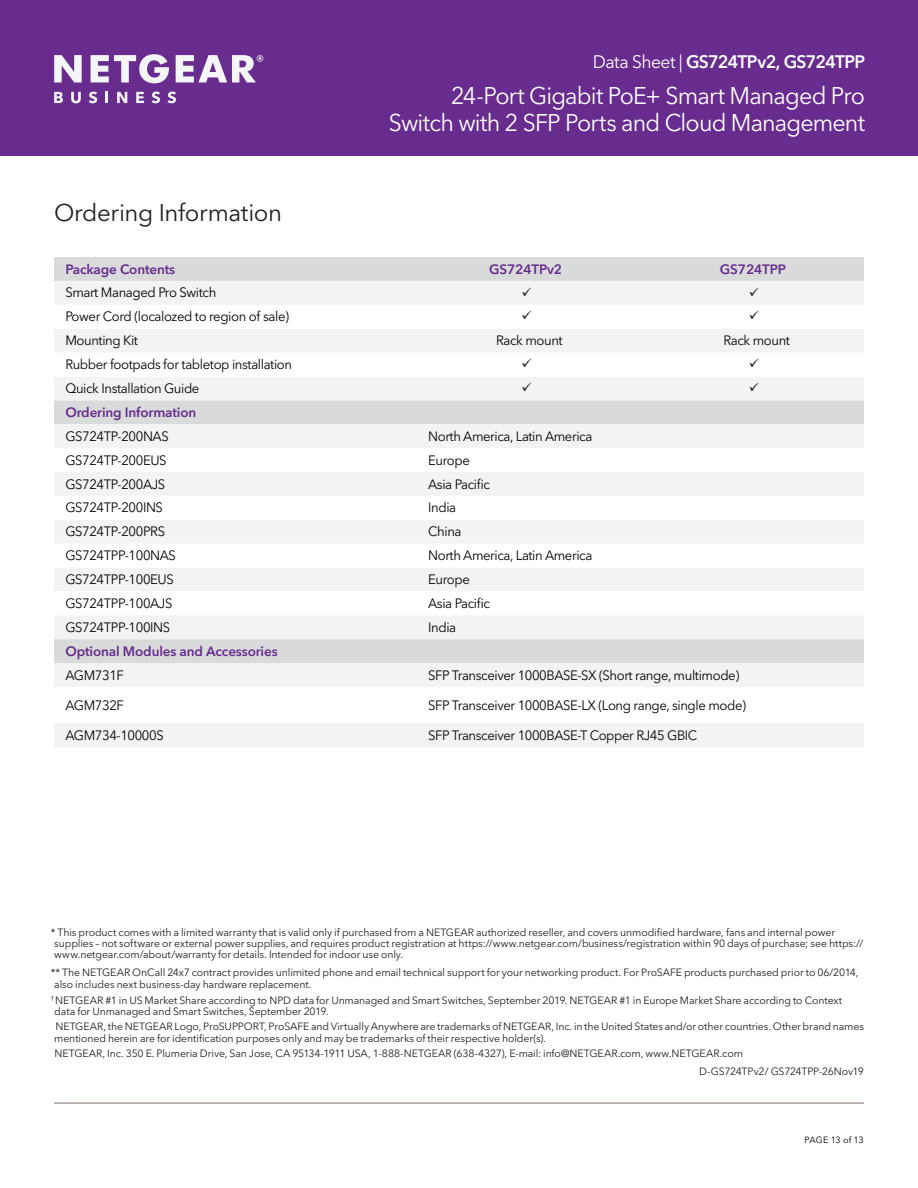
<style>
.page{position:relative;width:918px;height:1188px;background:#fff}
.page>*{position:absolute;margin:0;border:0;box-sizing:border-box;transform-origin:0 0}
.t1{font:24px/27px "Avenir Next LT Pro";letter-spacing:-.035em;color:#fff;text-align:right}
.t2{font:24px "Avenir Next LT Pro";letter-spacing:-.015em;color:#231f20}
.t3{font:600 18px "Avenir Next LT Pro";letter-spacing:-.04em;color:#fff}
.t4{font:13.5px "Avenir Next LT Pro";letter-spacing:-.03em;color:#000108}
.t5{font:600 13.5px "Avenir Next LT Pro";letter-spacing:-.01em;color:#672c8e}
.t6{font:10.5px/11.2px "Avenir Next LT Pro";letter-spacing:-.01em;color:#231f20}
.t7{font:9px "Avenir Next LT Pro";letter-spacing:-.015em;color:#000001}
.s1{font-weight:400}
</style>
<div class="page">
<div style="left:0;top:0;width:918px;height:156px;background:#672c8e"></div>
<svg style="left:54px;top:92px;width:9px;height:11px"></svg>
<svg style="left:71px;top:92px;width:10px;height:11px"></svg>
<svg style="left:89px;top:92px;width:8px;height:11px"></svg>
<svg style="left:106px;top:92px;width:2px;height:11px"></svg>
<svg style="left:117px;top:92px;width:10px;height:11px"></svg>
<svg style="left:136px;top:92px;width:8px;height:11px"></svg>
<svg style="left:152px;top:92px;width:8px;height:11px"></svg>
<svg style="left:167px;top:92px;width:9px;height:11px"></svg>
<svg style="left:176px;top:55px;width:87px;height:27px"></svg>
<svg style="left:91px;top:54px;width:78px;height:29px"></svg>
<svg style="left:54px;top:55px;width:28px;height:27px"></svg>
<div style="left:54px;top:257px;width:810px;height:24px;background:#d9dada"></div>
<div style="left:54px;top:281px;width:810px;height:466px;background:#f3f3f3"></div>
<svg style="left:54px;top:305px;width:810px;height:418px;fill:#f3f3f3"></svg>
<hr style="left:54px;top:1103px;width:810px;height:1px;background:#7d716c">
<svg style="left:523px;top:287px;width:8px;height:9px"></svg>
<svg style="left:750px;top:287px;width:9px;height:9px"></svg>
<svg style="left:523px;top:311px;width:8px;height:9px"></svg>
<svg style="left:750px;top:311px;width:9px;height:9px"></svg>
<svg style="left:523px;top:359px;width:8px;height:9px"></svg>
<svg style="left:750px;top:359px;width:9px;height:9px"></svg>
<svg style="left:523px;top:383px;width:8px;height:8px"></svg>
<svg style="left:750px;top:383px;width:9px;height:8px"></svg>
<h2 class="t3" style="left:593px;top:50px;width:274px"><span class="s1">Data Sheet |</span> GS724TPv2, GS724TPP</h2>
<h1 class="t2" style="left:54px;top:198px;width:230px">Ordering Information</h1>
<h1 class="t1" style="left:389px;top:82px;width:478px">24-Port Gigabit PoE+ Smart Managed Pro<br>Switch with 2 SFP Ports and Cloud Management</h1>
<p class="t5" style="left:65px;top:261px;width:111px">Package Contents</p>
<p class="t5" style="left:489px;top:261px;width:74px">GS724TPv2</p>
<p class="t5" style="left:720px;top:261px;width:68px">GS724TPP</p>
<p class="t4" style="left:65px;top:285px;width:152px">Smart Managed Pro Switch</p>
<p class="t4" style="left:65px;top:309px;width:225px">Power Cord (localozed to region of sale)</p>
<p class="t4" style="left:65px;top:332px;width:74px">Mounting Kit</p>
<p class="t4" style="left:496px;top:332px;width:68px">Rack mount</p>
<p class="t4" style="left:723px;top:332px;width:68px">Rack mount</p>
<p class="t4" style="left:65px;top:356px;width:228px">Rubber footpads for tabletop installation</p>
<p class="t4" style="left:65px;top:380px;width:136px">Quick Installation Guide</p>
<p class="t5" style="left:65px;top:404px;width:132px">Ordering Information</p>
<p class="t4" style="left:65px;top:428px;width:105px">GS724TP-200NAS</p>
<p class="t4" style="left:428px;top:428px;width:166px">North America, Latin America</p>
<p class="t4" style="left:65px;top:452px;width:103px">GS724TP-200EUS</p>
<p class="t4" style="left:428px;top:452px;width:43px">Europe</p>
<p class="t4" style="left:65px;top:476px;width:101px">GS724TP-200AJS</p>
<p class="t4" style="left:428px;top:476px;width:63px">Asia Pacific</p>
<p class="t4" style="left:65px;top:500px;width:99px">GS724TP-200INS</p>
<p class="t4" style="left:428px;top:500px;width:30px">India</p>
<p class="t4" style="left:65px;top:524px;width:101px">GS724TP-200PRS</p>
<p class="t4" style="left:428px;top:524px;width:35px">China</p>
<p class="t4" style="left:65px;top:547px;width:112px">GS724TPP-100NAS</p>
<p class="t4" style="left:428px;top:547px;width:166px">North America, Latin America</p>
<p class="t4" style="left:65px;top:571px;width:110px">GS724TPP-100EUS</p>
<p class="t4" style="left:428px;top:571px;width:43px">Europe</p>
<p class="t4" style="left:65px;top:595px;width:109px">GS724TPP-100AJS</p>
<p class="t4" style="left:428px;top:595px;width:63px">Asia Pacific</p>
<p class="t4" style="left:65px;top:619px;width:106px">GS724TPP-100INS</p>
<p class="t4" style="left:428px;top:619px;width:30px">India</p>
<p class="t5" style="left:65px;top:643px;width:214px">Optional Modules and Accessories</p>
<p class="t4" style="left:65px;top:667px;width:60px">AGM731F</p>
<p class="t4" style="left:428px;top:667px;width:313px">SFP Transceiver 1000BASE-SX (Short range, multimode)</p>
<p class="t4" style="left:65px;top:697px;width:60px">AGM732F</p>
<p class="t4" style="left:428px;top:697px;width:319px">SFP Transceiver 1000BASE-LX (Long range, single mode)</p>
<p class="t4" style="left:65px;top:727px;width:100px">AGM734-10000S</p>
<p class="t4" style="left:428px;top:727px;width:271px">SFP Transceiver 1000BASE-T Copper RJ45 GBIC</p>
<p class="t6" style="left:54px;top:927px;width:811px;text-indent:-4px">* This product comes with a limited warranty that is valid only if purchased from a NETGEAR authorized reseller, and covers unmodified hardware, fans and internal power supplies – not software or external power supplies, and requires product registration at https://www.netgear.com/business/registration within 90 days of purchase; see https:// www.netgear.com/about/warranty for details. Intended for indoor use only.</p>
<p class="t6" style="left:54px;top:967px;width:806px;text-indent:-4px">** The NETGEAR OnCall 24x7 contract provides unlimited phone and email technical support for your networking product. For ProSAFE products purchased prior to 06/2014, also includes next business-day hardware replacement.</p>
<p class="t6" style="left:54px;top:994px;width:789px;text-indent:-4px"><sup>†</sup> NETGEAR #1 in US Market Share according to NPD data for Unmanaged and Smart Switches, September 2019. NETGEAR #1 in Europe Market Share according to Context data for Unmanaged and Smart Switches, September 2019.</p>
<p class="t6" style="left:54px;top:1021px;width:811px">NETGEAR, the NETGEAR Logo, ProSUPPORT, ProSAFE and Virtually Anywhere are trademarks of NETGEAR, Inc. in the United States and/or other countries. Other brand names mentioned herein are for identification purposes only and may be trademarks of their respective holder(s).</p>
<p class="t6" style="left:699px;top:1045px;width:166px;line-height:18px;text-indent:-645px">NETGEAR, Inc. 350 E. Plumeria Drive, San Jose, CA 95134-1911 USA, 1-888-NETGEAR (638-4327), E-mail: info@NETGEAR.com, www.NETGEAR.com<br>D-GS724TPv2/ GS724TPP-26Nov19</p>
<p class="t7" style="left:805px;top:1134px;width:61px">PAGE 13 of 13</p>
</div>
